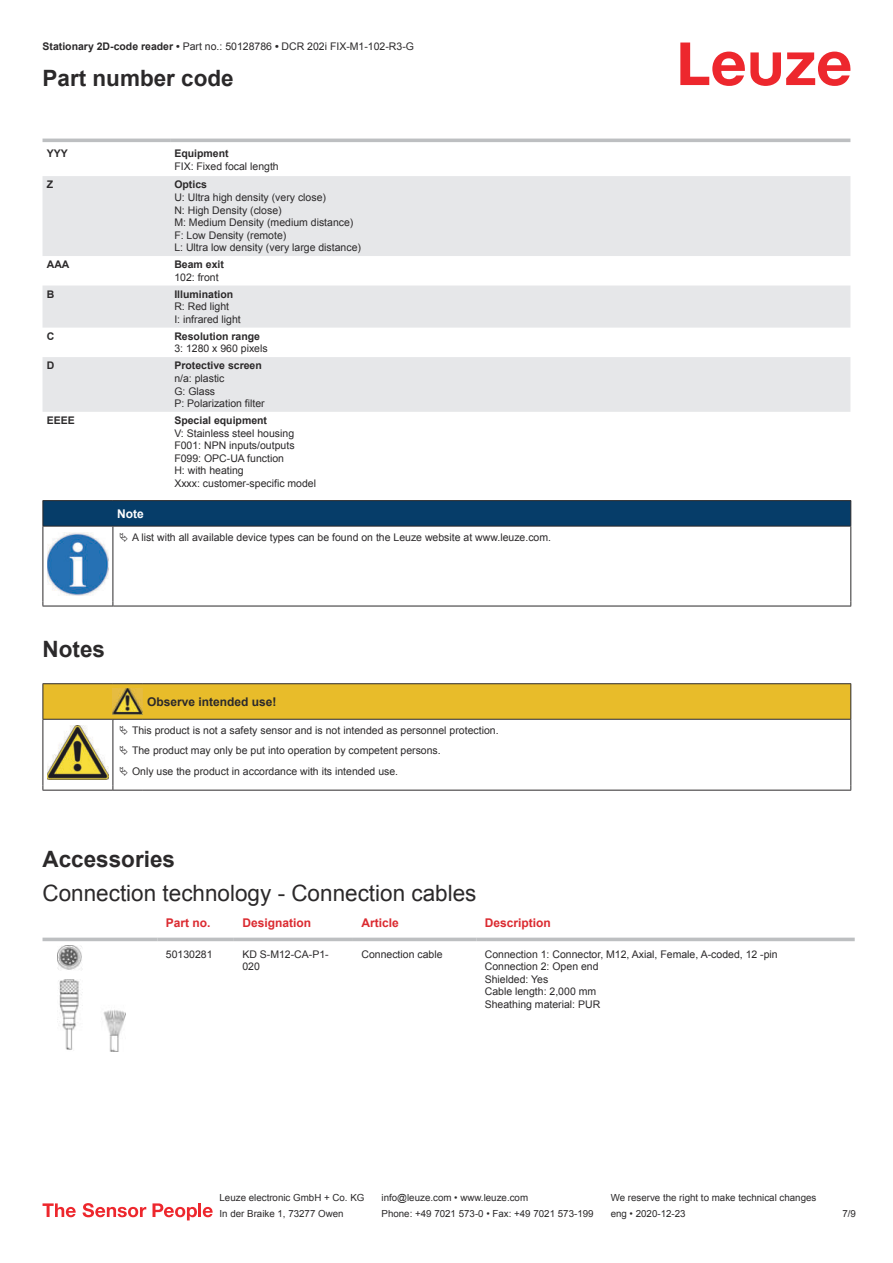
<style>
.page{position:relative;width:893px;height:1263px;background:#fff}
.page>*{position:absolute;margin:0;border:0;box-sizing:border-box;transform-origin:0 0}
.t1{font:22.5px "Arial";color:#2b292a}
.t2{font:700 22.5px "Arial";color:#2b292a}
.t3{font:700 12px "Arial";color:#db2a30}
.t4{font:700 12px "Arial";color:#2b292a}
.t5{font:700 12px "Arial";color:#fff}
.t6{font:10.5px/12.6px "Arial";color:#2b292a}
.t7{font:700 10.5px "Arial";color:#2b292a}
.t8{font:9.75px "Arial";color:#2b292a}
.s1{font-weight:700}
</style>
<div class="page">
<svg style="left:680px;top:43px;width:170px;height:43px"></svg>
<svg style="left:43px;top:176px;width:807px;height:236px;fill:#e6e7e9"></svg>
<hr style="left:43px;top:139px;width:127px;height:3px;background:#bdbfc1">
<hr style="left:170px;top:139px;width:680px;height:3px;background:#bdbfc1">
<svg style="left:43px;top:937px;width:812px;height:80px"></svg>
<hr style="left:43px;top:938px;width:114px;height:3px;background:#bdbfc1">
<hr style="left:157px;top:938px;width:77px;height:3px;background:#bdbfc1">
<hr style="left:234px;top:938px;width:119px;height:3px;background:#bdbfc1">
<hr style="left:353px;top:938px;width:123px;height:3px;background:#bdbfc1">
<hr style="left:476px;top:938px;width:379px;height:3px;background:#bdbfc1">
<img style="left:57px;top:945px;width:68px;height:107px">
<svg style="left:43px;top:1203px;width:33px;height:14px"></svg>
<svg style="left:83px;top:1203px;width:63px;height:14px"></svg>
<svg style="left:153px;top:1203px;width:44px;height:17px"></svg>
<hr style="left:198px;top:1203px;width:3px;height:14px;background:#ed272d">
<svg style="left:203px;top:1207px;width:10px;height:10px"></svg>
<svg style="left:44px;top:527px;width:806px;height:79px"></svg>
<hr style="left:43px;top:500px;width:70px;height:1px;background:#2b292a">
<hr style="left:43px;top:526px;width:70px;height:1px;background:#2b292a">
<hr style="left:113px;top:500px;width:738px;height:1px;background:#2b292a">
<div style="left:43px;top:501px;width:808px;height:25px;background:#063d69"></div>
<hr style="left:113px;top:526px;width:738px;height:1px;background:#2b292a">
<hr style="left:43px;top:526px;width:1px;height:75px;background:#2b292a">
<hr style="left:113px;top:526px;width:1px;height:75px;background:#2b292a">
<hr style="left:850px;top:526px;width:1px;height:75px;background:#2b292a">
<hr style="left:43px;top:606px;width:70px;height:1px;background:#2b292a">
<hr style="left:113px;top:606px;width:738px;height:1px;background:#2b292a">
<img style="left:47px;top:532px;width:61px;height:63px">
<div style="left:115px;top:527px;width:734px;height:20px;background:#fff"></div>
<hr style="left:43px;top:683px;width:70px;height:1px;background:#2b292a">
<hr style="left:113px;top:683px;width:30px;height:1px;background:#2b292a">
<hr style="left:143px;top:683px;width:708px;height:1px;background:#2b292a">
<hr style="left:43px;top:790px;width:70px;height:1px;background:#2b292a">
<hr style="left:113px;top:790px;width:30px;height:1px;background:#2b292a">
<hr style="left:143px;top:790px;width:708px;height:1px;background:#2b292a">
<svg style="left:43px;top:684px;width:808px;height:106px"></svg>
<p class="t6" style="left:43px;top:41px;width:373px"><span class="s1">Stationary 2D-code reader •</span> Part no.: 50128786 <span class="s1">•</span> DCR 202i FIX-M1-102-R3-G</p>
<h1 class="t2" style="left:43px;top:70px;width:193px">Part number code</h1>
<p class="t7" style="left:47px;top:149px;width:23px">YYY</p>
<p class="t7" style="left:174px;top:149px;width:56px">Equipment</p>
<p class="t6" style="left:174px;top:161px;width:106px">FIX: Fixed focal length</p>
<p class="t7" style="left:47px;top:181px;width:8px">Z</p>
<p class="t7" style="left:174px;top:181px;width:34px">Optics</p>
<p class="t6" style="left:174px;top:192px;width:188px">U: Ultra high density (very close)<br>N: High Density (close)<br>M: Medium Density (medium distance)<br>F: Low Density (remote)<br>L: Ultra low density (very large distance)</p>
<p class="t7" style="left:47px;top:261px;width:24px">AAA</p>
<p class="t7" style="left:174px;top:261px;width:51px">Beam exit</p>
<p class="t6" style="left:174px;top:272px;width:46px">102: front</p>
<p class="t7" style="left:47px;top:290px;width:9px">B</p>
<p class="t7" style="left:174px;top:290px;width:60px">Illumination</p>
<p class="t6" style="left:174px;top:301px;width:68px">R: Red light<br>I: infrared light</p>
<p class="t7" style="left:47px;top:332px;width:9px">C</p>
<p class="t7" style="left:174px;top:332px;width:87px">Resolution range</p>
<p class="t6" style="left:174px;top:343px;width:95px">3: 1280 x 960 pixels</p>
<p class="t7" style="left:47px;top:362px;width:9px">D</p>
<p class="t7" style="left:174px;top:362px;width:89px">Protective screen</p>
<p class="t6" style="left:174px;top:373px;width:92px">n/a: plastic<br>G: Glass<br>P: Polarization filter</p>
<p class="t7" style="left:47px;top:416px;width:30px">EEEE</p>
<p class="t7" style="left:174px;top:416px;width:94px">Special equipment</p>
<p class="t6" style="left:174px;top:428px;width:143px">V: Stainless steel housing<br>F001: NPN inputs/outputs<br>F099: OPC-UA function<br>H: with heating<br>Xxxx: customer-specific model</p>
<p class="t5" style="left:117px;top:509px;width:28px">Note</p>
<p class="t6" style="left:132px;top:532px;width:421px">A list with all available device types can be found on the Leuze website at www.leuze.com.</p>
<h1 class="t2" style="left:43px;top:641px;width:64px">Notes</h1>
<p class="t4" style="left:147px;top:697px;width:131px">Observe intended use!</p>
<p class="t6" style="left:132px;top:721px;width:368px;line-height:20.2px">This product is not a safety sensor and is not intended as personnel protection.<br>The product may only be put into operation by competent persons.<br>Only use the product in accordance with its intended use.</p>
<h1 class="t2" style="left:43px;top:850px;width:134px">Accessories</h1>
<h1 class="t1" style="left:43px;top:884px;width:435px">Connection technology - Connection cables</h1>
<p class="t3" style="left:166px;top:918px;width:46px">Part no.</p>
<p class="t3" style="left:242px;top:918px;width:70px">Designation</p>
<p class="t3" style="left:361px;top:918px;width:39px">Article</p>
<p class="t3" style="left:485px;top:918px;width:68px">Description</p>
<p class="t6" style="left:166px;top:949px;width:48px">50130281</p>
<p class="t6" style="left:242px;top:949px;width:88px">KD S-M12-CA-P1-<br>020</p>
<p class="t6" style="left:361px;top:949px;width:83px">Connection cable</p>
<p class="t6" style="left:485px;top:949px;width:294px">Connection 1: Connector, M12, Axial, Female, A-coded, 12 -pin<br>Connection 2: Open end<br>Shielded: Yes<br>Cable length: 2,000 mm<br>Sheathing material: PUR</p>
<p class="t8" style="left:220px;top:1194px;width:146px">Leuze electronic GmbH + Co. KG</p>
<p class="t8" style="left:381px;top:1194px;width:148px">info@leuze.com • www.leuze.com</p>
<p class="t8" style="left:611px;top:1194px;width:207px">We reserve the right to make technical changes</p>
<p class="t8" style="left:220px;top:1210px;width:126px">In der Braike 1, 73277 Owen</p>
<p class="t8" style="left:381px;top:1210px;width:214px">Phone: +49 7021 573-0 • Fax: +49 7021 573-199</p>
<p class="t8" style="left:611px;top:1210px;width:76px">eng • 2020-12-23</p>
<p class="t8" style="left:842px;top:1210px;width:15px">7 /9</p>
</div>
